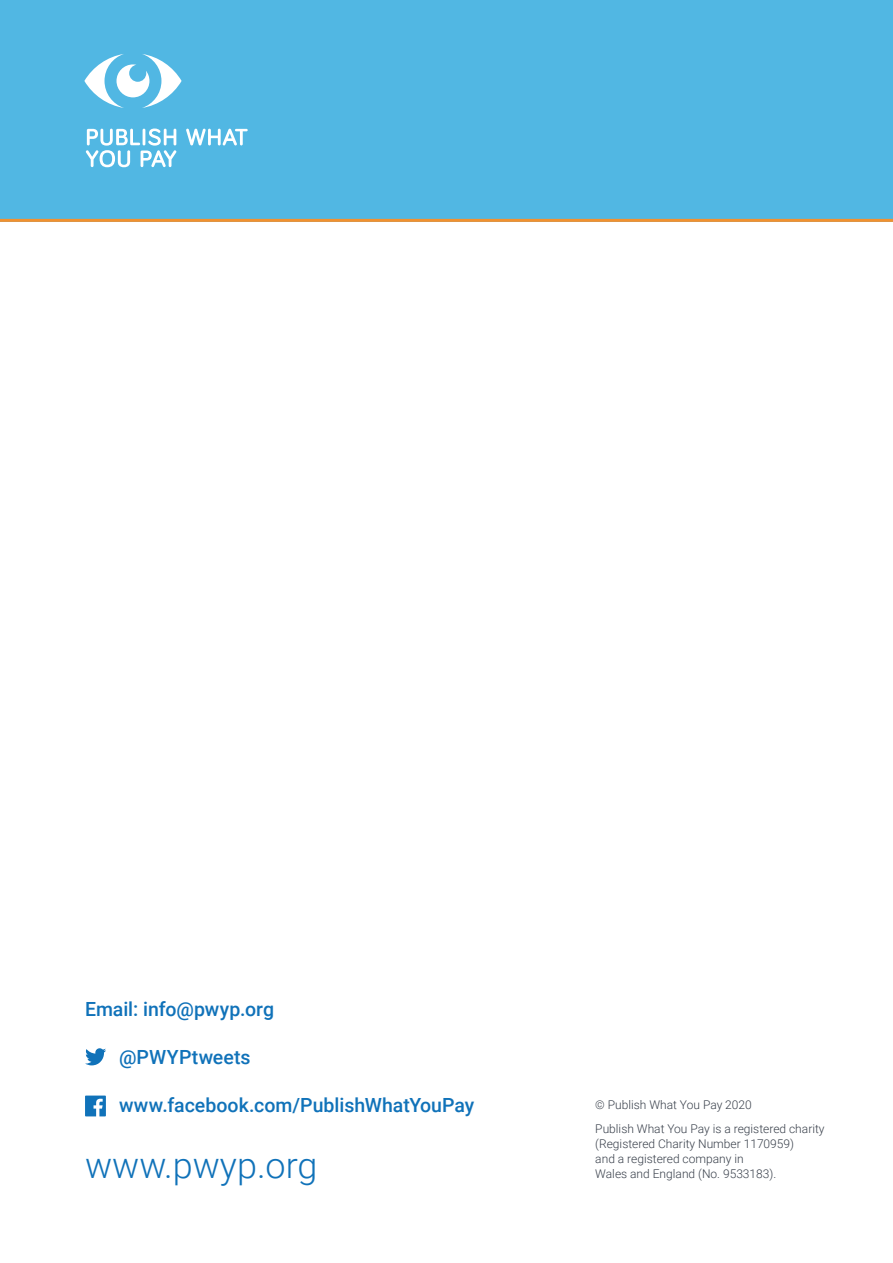
<style>
.page{position:relative;width:893px;height:1263px;background:#fff}
.page>*{position:absolute;margin:0;border:0;box-sizing:border-box;transform-origin:0 0}
._24_28_Cover_subhead{font:300 36px "Roboto";color:#1072b9}
._13_16_H3_Roboto_Med{font:500 19.5px "Roboto";color:#1072b9}
.t1{font:300 12px/15px "Roboto";color:#383f4a}
</style>
<div class="page">
<div style="left:0;top:0;width:893px;height:221px;background:#51b7e3"></div>
<svg style="left:86px;top:129px;width:162px;height:38px"></svg>
<svg style="left:84px;top:54px;width:98px;height:54px"></svg>
<svg style="left:85px;top:1048px;width:21px;height:17px"></svg>
<svg style="left:85px;top:1095px;width:21px;height:21px"></svg>
<hr style="left:0;top:219px;width:893px;height:3px;background:#f19130">
<p class="_13_16_H3_Roboto_Med" style="left:85px;top:995px;width:191px">Email: info@pwyp.org</p>
<p class="_13_16_H3_Roboto_Med" style="left:119px;top:1043px;width:133px">@PWYPtweets</p>
<p class="_13_16_H3_Roboto_Med" style="left:119px;top:1091px;width:357px">www.facebook.com/PublishWhatYouPay</p>
<p class="_24_28_Cover_subhead" style="left:85px;top:1140px;width:234px">www.pwyp.org</p>
<p class="t1" style="left:595px;top:1097px;width:158px">© Publish What You Pay 2020</p>
<p class="t1" style="left:595px;top:1121px;width:231px">Publish What You Pay is a registered charity (Registered Charity Number 1170959)<br>and a registered company in<br>Wales and England (No. 9533183).</p>
</div>
